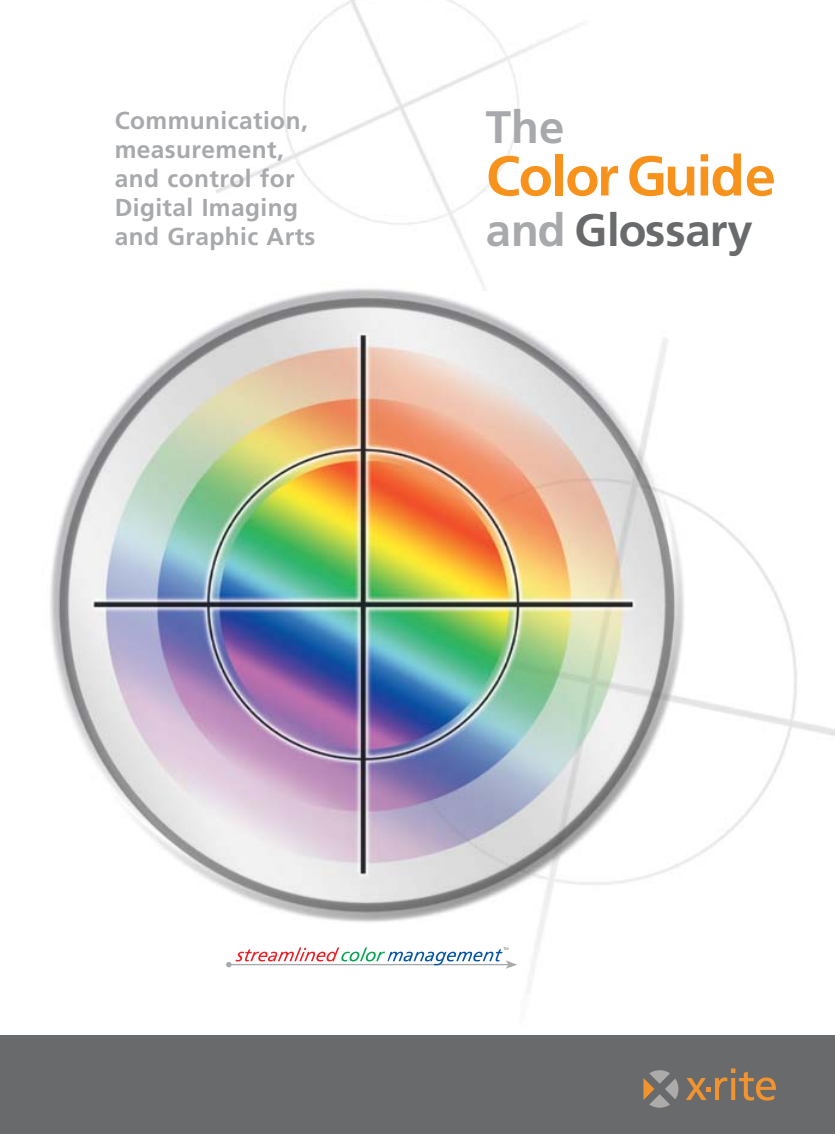
<style>
.page{position:relative;width:835px;height:1134px;background:#fff}
.page>*{position:absolute;margin:0;border:0;box-sizing:border-box;transform-origin:0 0}
.t1{font:700 56px "Frutiger LT Std";letter-spacing:-.03em;color:#f7931d}
.t2{font:700 45.5px "Frutiger LT Std";color:#696a6c}
.t3{font:700 45.5px "Frutiger LT Std";color:#a7a9ac}
.t4{font:700 24.5px/29.2px "Frutiger LT Std";letter-spacing:.015em;color:#a7a9ac}
.s1{color:#a7a9ac}
</style>
<div class="page">
<img style="left:50px;top:0;width:785px;height:992px">
<div style="left:0;top:1035px;width:835px;height:99px;background:#696a6c"></div>
<svg style="left:226px;top:947px;width:291px;height:22px"></svg>
<svg style="left:686px;top:1068px;width:90px;height:33px"></svg>
<svg style="left:643px;top:1070px;width:35px;height:38px"></svg>
<p class="t4" style="left:115px;top:108px;width:202px">Communication, measurement, and control for<br>Digital Imaging and Graphic Arts</p>
<h2 class="t3" style="left:486px;top:109px;width:80px">The</h2>
<h1 class="t1" style="left:486px;top:153px;width:291px">Color Guide</h1>
<h2 class="t2" style="left:486px;top:212px;width:268px"><span class="s1">and</span> Glossary</h2>
</div>
